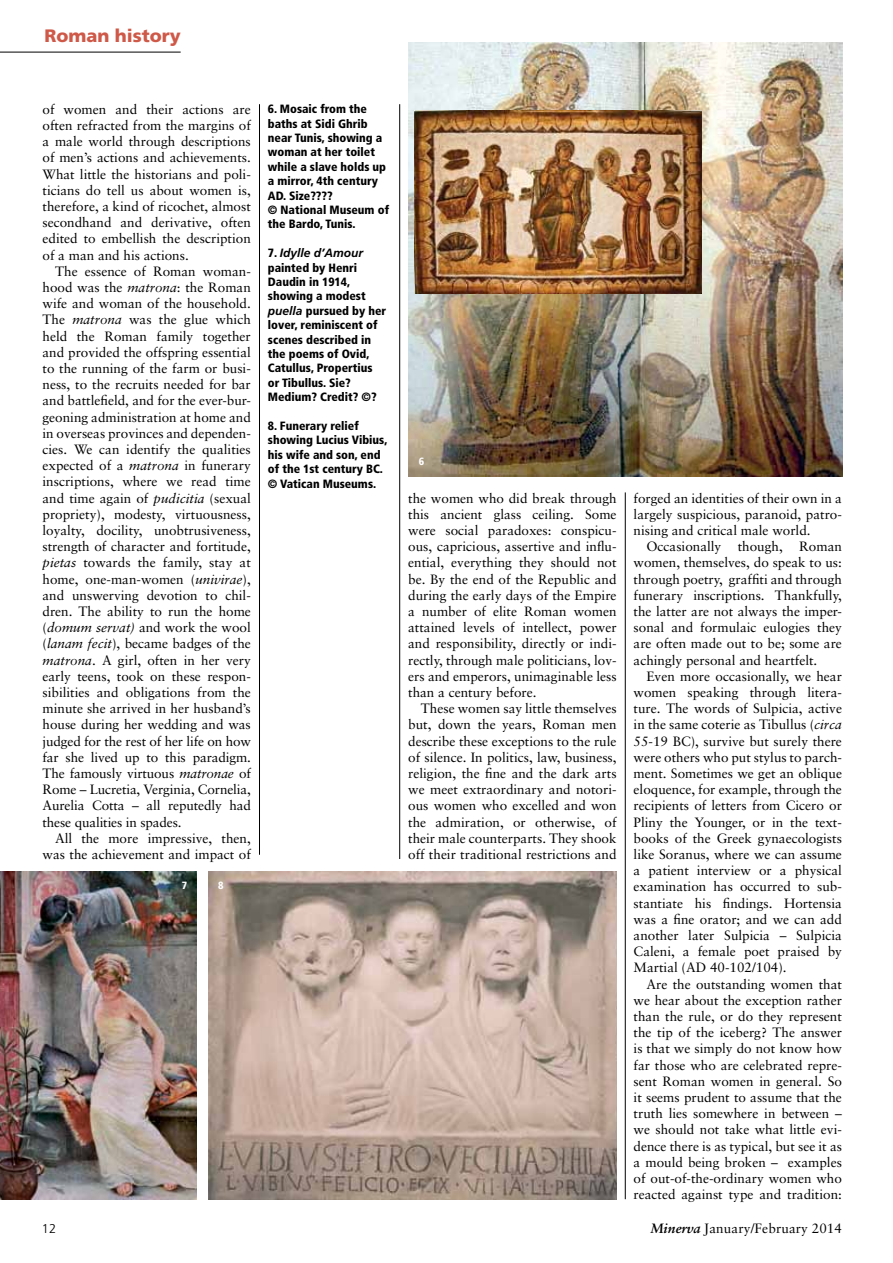
<style>
.page{position:relative;width:893px;height:1263px;background:#fff}
.page>*{position:absolute;margin:0;border:0;box-sizing:border-box;transform-origin:0 0}
.t1{font:900 18px "Frutiger LT Std";color:#cf5948}
.t2{font:13.5px/16.2px "Sabon LT";color:#000;text-align:justify}
.t3{font:300 12.75px "Frutiger LT Std";color:#000}
.t4{font:900 condensed 12px/14.4px "Frutiger LT Std";color:#000}
.t5{font:900 condensed 10.5px "Frutiger LT Std";color:#fff}
.s1{font-style:italic}
.s2{font-weight:700;font-style:italic;font-stretch:normal}
.s3{font-weight:700;font-style:italic}
</style>
<div class="page">
<hr style="left:259px;top:104px;width:1px;height:751px;background:#000">
<hr style="left:399px;top:104px;width:1px;height:755px;background:#000">
<hr style="left:625px;top:492px;width:1px;height:707px;background:#000">
<hr style="left:0;top:52px;width:181px;height:1px;background:#000">
<img style="left:408px;top:43px;width:434px;height:433px">
<img style="left:209px;top:871px;width:408px;height:328px">
<img style="left:0;top:871px;width:196px;height:328px">
<img style="left:415px;top:111px;width:287px;height:183px">
<h1 class="t1" style="left:44px;top:25px;width:138px">Roman history</h1>
<p class="t2" style="left:43px;top:101px;width:210px">of women and their actions are often refracted from the margins of a male world through descriptions of men’s actions and achievements.<br>What little the historians and poli&shy;ticians do tell us about women is, therefore, a kind of ricochet, almost secondhand and derivative, often edited to embellish the description of a man and his actions.</p>
<p class="t2" style="left:43px;top:263px;width:210px;text-indent:13px">The essence of Roman woman&shy;hood was the <span class="s1">matrona</span>: the Roman wife and woman of the household.<br>The <span class="s1">matrona</span> was the glue which held the Roman family together and provided the offspring essential to the running of the farm or busi&shy;ness, to the recruits needed for bar and battlefield, and for the ever-bur&shy;geoning administration at home and in overseas provinces and dependen&shy;cies. We can identify the qualities expected of a <span class="s1">matrona</span> in funerary inscriptions, where we read time and time again of <span class="s1">pudicitia</span> (sexual propriety), modesty, virtuousness, loyalty, docility, unobtrusiveness, strength of character and fortitude, <span class="s1">pietas</span> towards the family, stay at home, one-man-women (<span class="s1">univirae</span>), and unswerving devotion to chil&shy;dren. The ability to run the home (<span class="s1">domum servat)</span> and work the wool (<span class="s1">lanam fecit</span>), became badges of the <span class="s1">matrona</span>. A girl, often in her very early teens, took on these respon&shy;sibilities and obligations from the minute she arrived in her husband’s house during her wedding and was judged for the rest of her life on how far she lived up to this paradigm.<br>The famously virtuous <span class="s1">matronae</span> of Rome – Lucretia, Verginia, Cornelia, Aurelia Cotta – all reputedly had these qualities in spades.</p>
<p class="t2" style="left:43px;top:830px;width:210px;text-align:right">All the more impressive, then, was the achievement and impact of</p>
<p class="t5" style="left:182px;top:879px;width:7px">7</p>
<p class="t5" style="left:218px;top:879px;width:7px">8</p>
<p class="t4" style="left:268px;top:102px;width:123px">6. Mosaic from the baths at Sidi Ghrib near Tunis, showing a woman at her toilet while a slave holds up a mirror, 4th century<br>AD. Size????<br>© National Museum of the Bardo, Tunis.</p>
<p class="t4" style="left:268px;top:246px;width:120px">7. <span class="s2">Idylle d’Amour </span>painted by Henri<br>Daudin in 1914, showing a modest <span class="s2">puella</span> pursued by her lover, reminiscent of scenes described in the poems of Ovid,<br>Catullus, Propertius or Tibullus. Sie?<br>Medium? Credit? ©?</p>
<p class="t4" style="left:268px;top:419px;width:121px">8. Funerary relief showing Lucius Vibius, his wife and son, end of the 1st century BC. © Vatican Museums.</p>
<p class="t3" style="left:42px;top:1221px;width:16px">12</p>
<p class="t5" style="left:419px;top:455px;width:7px">6</p>
<p class="t2" style="left:408px;top:490px;width:210px">the women who did break through this ancient glass ceiling. Some were social paradoxes: conspicu&shy;ous, capricious, assertive and influ&shy;ential, everything they should not be. By the end of the Republic and during the early days of the Empire a number of elite Roman women attained levels of intellect, power and responsibility, directly or indi&shy;rectly, through male politicians, lov&shy;ers and emperors, unimaginable less than a century before.</p>
<p class="t2" style="left:408px;top:700px;width:210px;text-indent:13px">These women say little themselves but, down the years, Roman men describe these exceptions to the rule of silence. In politics, law, business, religion, the fine and the dark arts we meet extraordinary and notori&shy;ous women who excelled and won the admiration, or otherwise, of their male counterparts. They shook off their traditional restrictions and</p>
<p class="t2" style="left:634px;top:490px;width:210px">forged an identities of their own in a largely suspicious, paranoid, patro&shy;nising and critical male world.</p>
<p class="t2" style="left:634px;top:538px;width:210px;text-indent:13px">Occasionally though, Roman women, themselves, do speak to us: through poetry, graffiti and through funerary inscriptions. Thankfully, the latter are not always the imper&shy;sonal and formulaic eulogies they are often made out to be; some are achingly personal and heartfelt.</p>
<p class="t2" style="left:634px;top:668px;width:210px;text-indent:13px">Even more occasionally, we hear women speaking through litera&shy;ture. The words of Sulpicia, active in the same coterie as Tibullus (<span class="s1">circa </span>55-19 BC), survive but surely there were others who put stylus to parch&shy;ment. Sometimes we get an oblique eloquence, for example, through the recipients of letters from Cicero or Pliny the Younger, or in the text&shy;books of the Greek gynaecologists like Soranus, where we can assume a patient interview or a physical examination has occurred to sub&shy;stantiate his findings. Hortensia was a fine orator; and we can add another later Sulpicia – Sulpicia Caleni, a female poet praised by Martial (AD 40-102/104).</p>
<p class="t2" style="left:634px;top:976px;width:210px;text-indent:13px">Are the outstanding women that we hear about the exception rather than the rule, or do they represent the tip of the iceberg? The answer is that we simply do not know how far those who are celebrated repre&shy;sent Roman women in general. So it seems prudent to assume that the truth lies somewhere in between – we should not take what little evi&shy;dence there is as typical, but see it as a mould being broken – examples of out-of-the-ordinary women who reacted against type and tradition:</p>
<p class="t2" style="left:651px;top:1220px;width:193px"><span class="s3">Minerva</span> January/February 2014</p>
</div>
